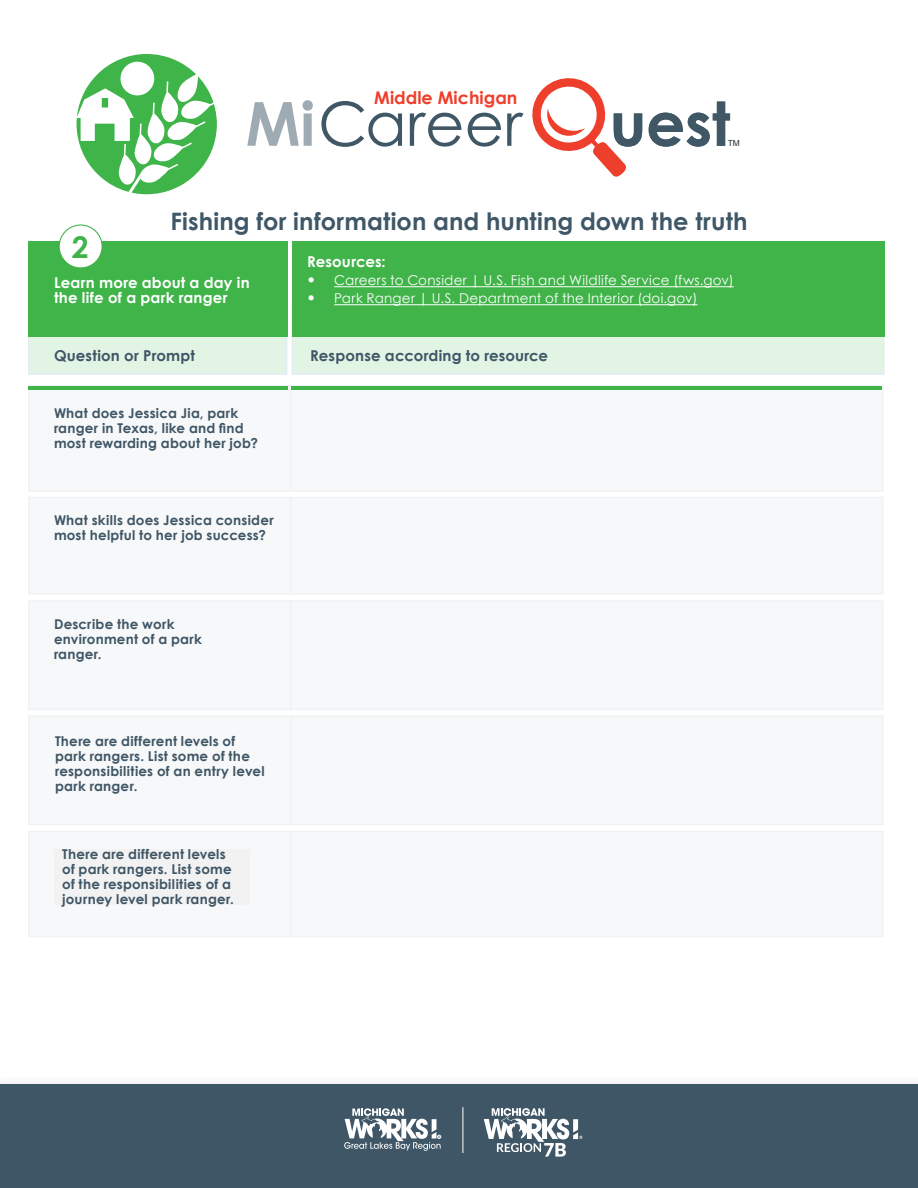
<style>
.page{position:relative;width:918px;height:1188px;background:#fff}
.page>*{position:absolute;margin:0;border:0;box-sizing:border-box;transform-origin:0 0}
.t1{font:700 30px "Century Gothic";color:#40b349}
.Lead_In_Paragraph{font:700 24px "Century Gothic";letter-spacing:.005em;color:#3f5767}
.t2{font:700 17.55px "Century Gothic";color:#ee3f2c}
.t3{font:700 15px/15px "Century Gothic";letter-spacing:.01em;color:#fff}
.t4{font:700 15px "Century Gothic";letter-spacing:.01em;color:#3f5666}
.t5{font:700 13.5px/15px "Century Gothic";letter-spacing:.02em;color:#3f5666}
.t6{font:13.5px "Century Gothic";letter-spacing:.02em;color:#fff}
.t7{font:8.4px "Arial";color:#222e35}
.s1{font-family:"Calibri";font-size:16.5px}
</style>
<div class="page">
<div style="left:0;top:1075px;width:918px;height:113px;background:#f9f9f9"></div>
<div style="left:0;top:1084px;width:918px;height:104px;background:#3f5666"></div>
<svg style="left:344px;top:1108px;width:97px;height:43px"></svg>
<svg style="left:484px;top:1108px;width:99px;height:49px"></svg>
<hr style="left:463px;top:1107px;width:1px;height:46px;background:#fff">
<div style="left:28px;top:303px;width:259px;height:72px;background:#e2f4e4;border:2px solid #e1ecf4"></div>
<div style="left:28px;top:385px;width:263px;height:107px;background:#f7f8f9"></div>
<div style="left:28px;top:497px;width:263px;height:98px;background:#f7f8f9"></div>
<div style="left:28px;top:600px;width:263px;height:110px;background:#f7f8f9"></div>
<div style="left:28px;top:715px;width:263px;height:110px;background:#f7f8f9"></div>
<div style="left:28px;top:831px;width:263px;height:106px;background:#f7f8f9"></div>
<div style="left:292px;top:303px;width:593px;height:72px;background:#e2f4e4;border:2px solid #e1ecf4"></div>
<div style="left:290px;top:385px;width:593px;height:107px;background:#f7f8f9"></div>
<div style="left:290px;top:497px;width:593px;height:98px;background:#f7f8f9"></div>
<div style="left:290px;top:600px;width:593px;height:110px;background:#f7f8f9"></div>
<div style="left:290px;top:715px;width:593px;height:110px;background:#f7f8f9"></div>
<div style="left:290px;top:831px;width:593px;height:106px;background:#f7f8f9"></div>
<div style="left:54px;top:849px;width:196px;height:55px;background:#f2f2f2"></div>
<svg style="left:247px;top:100px;width:66px;height:46px"></svg>
<svg style="left:321px;top:101px;width:81px;height:46px"></svg>
<svg style="left:410px;top:113px;width:51px;height:34px"></svg>
<svg style="left:468px;top:113px;width:33px;height:34px"></svg>
<svg style="left:649px;top:102px;width:81px;height:45px"></svg>
<svg style="left:507px;top:78px;width:135px;height:99px"></svg>
<div style="left:28px;top:242px;width:259px;height:95px;background:#3eb449"></div>
<hr style="left:28px;top:386px;width:260px;height:3px;background:#40b349">
<div style="left:292px;top:242px;width:593px;height:95px;background:#40b349"></div>
<hr style="left:291px;top:386px;width:591px;height:3px;background:#40b349">
<hr style="left:334px;top:286px;width:400px;height:1px;background:#fff">
<hr style="left:334px;top:304px;width:364px;height:1px;background:#fff">
<div style="left:59px;top:225px;width:43px;height:43px;background:#fff;border-radius:50%"></div>
<div style="left:59px;top:224px;width:44px;height:45px;border:1px solid #40b349;border-radius:50%"></div>
<div style="left:77px;top:54px;width:140px;height:140px;background:#3eb449;border-radius:50%"></div>
<svg style="left:77px;top:64px;width:140px;height:131px"></svg>
<div style="left:121px;top:62px;width:33px;height:33px;background:#fff;border-radius:50%"></div>
<p class="t2" style="left:374px;top:87px;width:145px">Middle Michigan</p>
<p class="t7" style="left:728px;top:137px;width:14px">TM</p>
<p class="Lead_In_Paragraph" style="left:170px;top:207px;width:579px">Fishing for information and hunting down the truth</p>
<p class="t1" style="left:72px;top:228px;width:18px">2</p>
<p class="t3" style="left:307px;top:254px;width:80px">Resources:</p>
<p class="t6" style="left:307px;top:272px;width:428px"><span class="s1">•</span> Careers to Consider | U.S. Fish and Wildlife Service (fws.gov)</p>
<p class="t6" style="left:307px;top:290px;width:392px"><span class="s1">•</span> Park Ranger | U.S. Department of the Interior (doi.gov)</p>
<p class="t3" style="left:54px;top:275px;width:197px">Learn more about a day in the life of a park ranger</p>
<p class="t4" style="left:54px;top:346px;width:143px">Question or Prompt</p>
<p class="t4" style="left:310px;top:346px;width:239px">Response according to resource</p>
<p class="t5" style="left:54px;top:405px;width:206px">What does Jessica Jia, park ranger in Texas, like and find most rewarding about her job?</p>
<p class="t5" style="left:54px;top:513px;width:221px">What skills does Jessica consider most helpful to her job success?</p>
<p class="t5" style="left:54px;top:616px;width:150px">Describe the work environment of a park ranger.</p>
<p class="t5" style="left:55px;top:733px;width:211px">There are different levels of park rangers. List some of the responsibilities of an entry level park ranger.</p>
<p class="t5" style="left:62px;top:847px;width:173px">There are different levels of park rangers. List some of the responsibilities of a journey level park ranger.</p>
</div>
